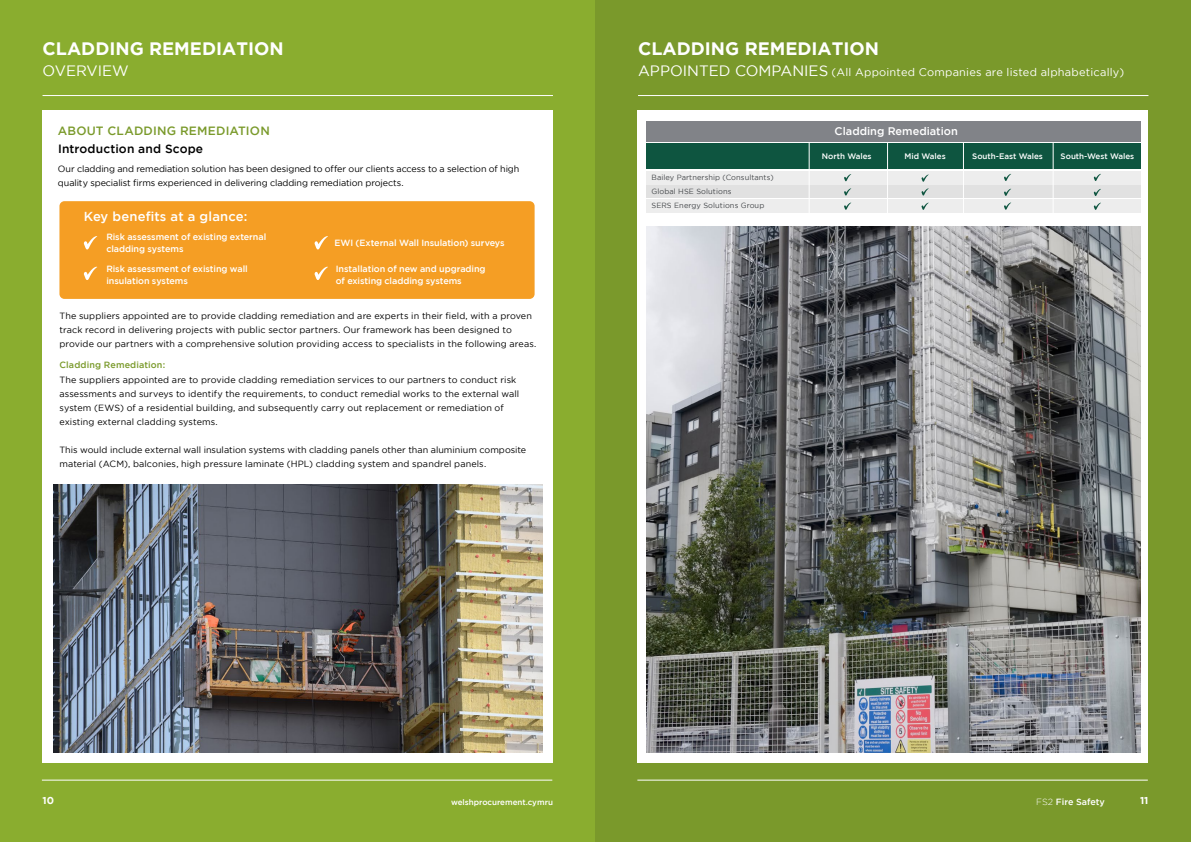
<style>
.page{position:relative;width:1191px;height:842px;background:#fff}
.page>*{position:absolute;margin:0;border:0;box-sizing:border-box;transform-origin:0 0}
.t1{font:700 18px "Gotham";color:#fff}
.t2{font:15px "Gotham";color:#fff}
.t3{font:500 13px "Gotham";letter-spacing:.01em;color:#fff}
.t4{font:500 12px "Gotham";letter-spacing:.015em;color:#7a9a2b}
.t5{font:500 12px "Gotham";letter-spacing:.01em;color:#000}
.t6{font:11px "Gotham";letter-spacing:.02em;color:#fff}
.t7{font:500 11px "Gotham";color:#fff}
.t8{font:700 10px "Gotham";color:#fff}
.t9{font:9px/14px "Gotham";letter-spacing:.005em;color:#000}
.t10{font:500 9px/12px "Gotham";letter-spacing:-.005em;color:#fff}
.t11{font:500 9px "Gotham";letter-spacing:.015em;color:#7a9a2b}
.t12{font:500 8px "Gotham";color:#fff}
.t13{font:7.5px/14.4px "Gotham";letter-spacing:.01em;color:#46494c}
.s1{font-size:15px}
.s2{font-weight:300}
</style>
<div class="page">
<div style="left:0;top:0;width:595px;height:842px;background:#8aad2f"></div>
<hr style="left:42px;top:780px;width:510px;height:1px;background:#fff">
<hr style="left:43px;top:95px;width:510px;height:1px;background:#fff">
<div style="left:42px;top:110px;width:510px;height:652px;background:#fff"></div>
<div style="left:596px;top:0;width:595px;height:842px;background:#7a992b"></div>
<hr style="left:638px;top:95px;width:510px;height:1px;background:#fff">
<hr style="left:637px;top:780px;width:510px;height:1px;background:#fff">
<div style="left:637px;top:110px;width:510px;height:652px;background:#fff"></div>
<img style="left:646px;top:226px;width:494px;height:527px">
<div style="left:646px;top:121px;width:494px;height:20px;background:#818388"></div>
<div style="left:646px;top:185px;width:494px;height:13px;background:#e1e1e1"></div>
<div style="left:646px;top:171px;width:494px;height:13px;background:#ededed"></div>
<div style="left:646px;top:199px;width:494px;height:14px;background:#ededed"></div>
<div style="left:646px;top:143px;width:494px;height:26px;background:#0e5540"></div>
<hr style="left:808px;top:143px;width:1px;height:73px;background:#fff">
<hr style="left:887px;top:143px;width:1px;height:73px;background:#fff">
<hr style="left:963px;top:143px;width:1px;height:73px;background:#fff">
<hr style="left:1052px;top:143px;width:1px;height:73px;background:#fff">
<svg style="left:844px;top:202px;width:7px;height:8px"></svg>
<svg style="left:1004px;top:174px;width:7px;height:7px"></svg>
<svg style="left:1093px;top:174px;width:8px;height:7px"></svg>
<svg style="left:921px;top:188px;width:8px;height:8px"></svg>
<svg style="left:844px;top:188px;width:7px;height:8px"></svg>
<svg style="left:844px;top:174px;width:7px;height:8px"></svg>
<svg style="left:1093px;top:203px;width:8px;height:7px"></svg>
<svg style="left:921px;top:174px;width:8px;height:8px"></svg>
<svg style="left:921px;top:203px;width:8px;height:7px"></svg>
<svg style="left:1004px;top:189px;width:7px;height:21px"></svg>
<svg style="left:1093px;top:189px;width:8px;height:7px"></svg>
<img style="left:53px;top:485px;width:489px;height:268px">
<div style="left:59px;top:201px;width:475px;height:98px;background:#f59e24;border-radius:5px"></div>
<svg style="left:84px;top:236px;width:14px;height:14px"></svg>
<svg style="left:314px;top:236px;width:14px;height:14px"></svg>
<svg style="left:84px;top:266px;width:14px;height:14px"></svg>
<svg style="left:314px;top:266px;width:14px;height:14px"></svg>
<h1 class="t1" style="left:43px;top:38px;width:242px">CLADDING REMEDIATION</h1>
<h2 class="t2" style="left:43px;top:62px;width:88px">OVERVIEW</h2>
<h3 class="t4" style="left:58px;top:124px;width:213px">ABOUT CLADDING REMEDIATION</h3>
<h3 class="t5" style="left:58px;top:142px;width:147px">Introduction and Scope</h3>
<p class="t9" style="left:58px;top:162px;width:463px">Our cladding and remediation solution has been designed to offer our clients access to a selection of high quality specialist firms experienced in delivering cladding remediation projects.</p>
<h3 class="t3" style="left:84px;top:209px;width:165px">Key benefits at a glance:</h3>
<p class="t10" style="left:106px;top:231px;width:161px">Risk assessment of existing external cladding systems</p>
<p class="t10" style="left:106px;top:262px;width:143px">Risk assessment of existing wall insulation systems</p>
<p class="t10" style="left:334px;top:236px;width:172px">EWI (External Wall Insulation) surveys</p>
<p class="t10" style="left:336px;top:262px;width:151px">Installation of new and upgrading of existing cladding systems</p>
<p class="t9" style="left:59px;top:308px;width:478px">The suppliers appointed are to provide cladding remediation and are experts in their field, with a proven track record in delivering projects with public sector partners. Our framework has been designed to provide our partners with a comprehensive solution providing access to specialists in the following areas.</p>
<p class="t11" style="left:59px;top:360px;width:107px">Cladding Remediation:</p>
<p class="t9" style="left:59px;top:373px;width:461px">The suppliers appointed are to provide cladding remediation services to our partners to conduct risk assessments and surveys to identify the requirements, to conduct remedial works to the external wall system (EWS) of a residential building, and subsequently carry out replacement or remediation of existing external cladding systems.</p>
<p class="t9" style="left:59px;top:443px;width:468px">This would include external wall insulation systems with cladding panels other than aluminium composite material (ACM), balconies, high pressure laminate (HPL) cladding system and spandrel panels.</p>
<h1 class="t1" style="left:638px;top:38px;width:242px">CLADDING REMEDIATION</h1>
<p class="t6" style="left:638px;top:66px;width:488px"><span class="s1">APPOINTED COMPANIES</span> (All Appointed Companies are listed alphabetically)</p>
<p class="t7" style="left:834px;top:125px;width:125px">Cladding Remediation</p>
<p class="t13" style="left:651px;top:170px;width:124px">Bailey Partnership (Consultants)<br>Global HSE Solutions<br>SERS Energy Solutions Group</p>
<p class="t12" style="left:822px;top:152px;width:51px">North Wales</p>
<p class="t12" style="left:904px;top:152px;width:43px">Mid Wales</p>
<p class="t12" style="left:972px;top:152px;width:72px">South-East Wales</p>
<p class="t12" style="left:1060px;top:152px;width:75px">South-West Wales</p>
<p class="t8" style="left:43px;top:795px;width:13px">10</p>
<p class="t12" style="left:451px;top:797px;width:103px">welshprocurement.cymru</p>
<p class="t10" style="left:1036px;top:795px;width:70px"><span class="s2">FS2</span> Fire Safety</p>
<p class="t8" style="left:1140px;top:795px;width:10px">11</p>
</div>
